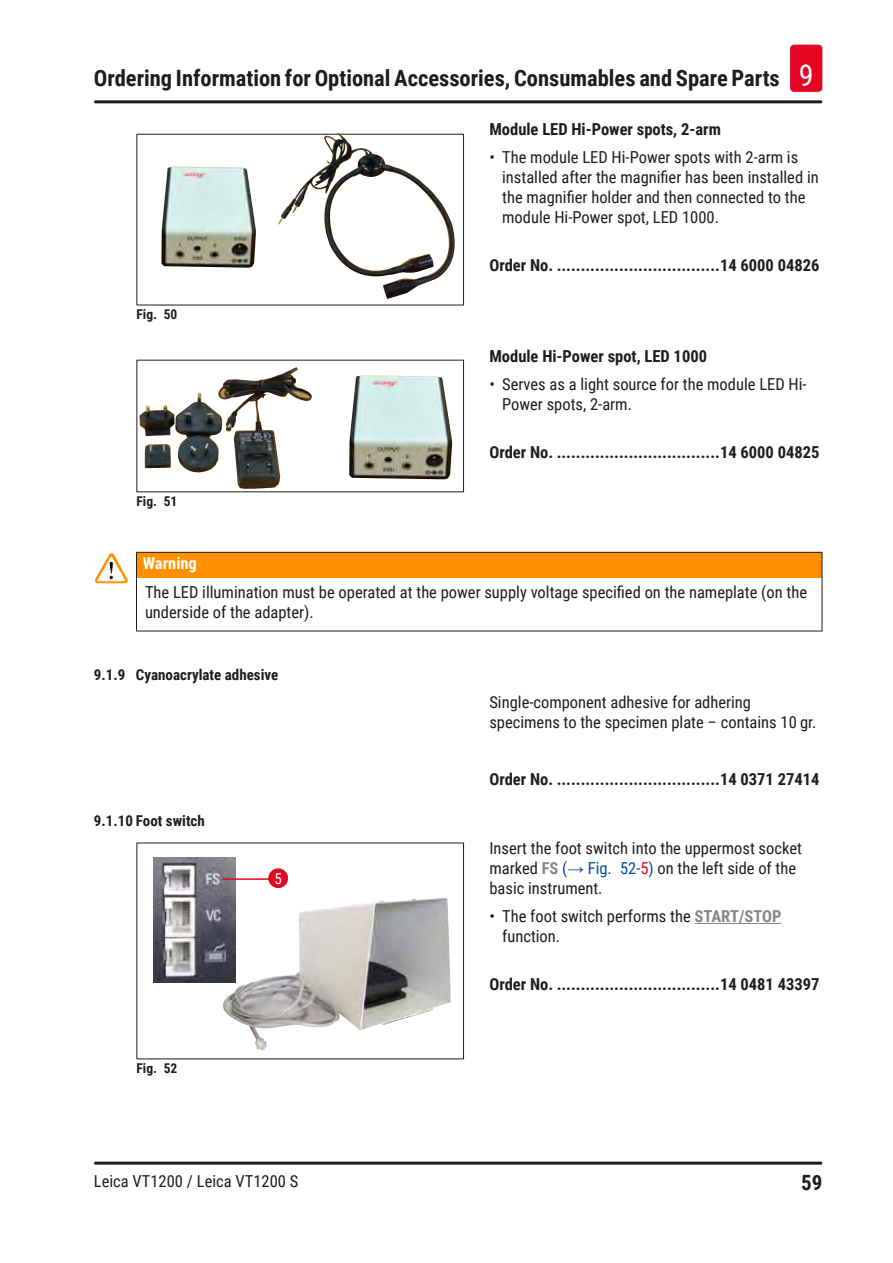
<style>
.page{position:relative;width:893px;height:1263px;background:#fff}
.page>*{position:absolute;margin:0;border:0;box-sizing:border-box;transform-origin:0 0}
.t1{font:700 22.5px "Roboto Condensed";color:#1d1d1b}
.t2{font:700 21px "Roboto Condensed";color:#1d1d1b}
.Source_of_danger{font:16.5px/19.8px "Roboto Condensed";color:#1d1d1b}
.Table_heading{font:700 16.5px "Roboto Condensed";color:#1d1d1b}
.Table_text{font:16.5px/19.8px "Roboto Condensed";color:#1d1d1b}
.Signalword__no_use_a{font:700 16.5px "Roboto Condensed";color:#fff}
.t3{font:700 15px "Roboto Condensed";color:#1d1d1b}
.t4{font:15px "Roboto Condensed";color:#fff}
.t5{font:700 13.5px "Roboto Condensed";color:#1d1d1b}
.s1{font-weight:400;font-size:30px;color:#fff}
.s2{font-weight:700;color:#878787}
.s3{color:#005099}
.s4{font-family:"Arial";color:#005099}
.s5{color:#e40522}
</style>
<div class="page">
<hr style="left:95px;top:100px;width:726px;height:3px;background:#1d1d1b">
<hr style="left:95px;top:1161px;width:726px;height:3px;background:#1d1d1b">
<div style="left:790px;top:45px;width:32px;height:47px;background:#e40522;border-radius:4px"></div>
<img style="left:161px;top:167px;width:95px;height:101px">
<img style="left:278px;top:133px;width:179px;height:166px">
<img style="left:139px;top:367px;width:173px;height:122px">
<img style="left:349px;top:375px;width:103px;height:104px">
<div style="left:136px;top:552px;width:686px;height:26px;background:#ff9000"></div>
<svg style="left:136px;top:553px;width:1px;height:25px"></svg>
<hr style="left:136px;top:578px;width:1px;height:53px;background:#1d1d1b">
<hr style="left:822px;top:578px;width:1px;height:53px;background:#1d1d1b">
<hr style="left:136px;top:631px;width:686px;height:1px;background:#1d1d1b">
<hr style="left:136px;top:552px;width:686px;height:1px;background:#1d1d1b">
<svg style="left:822px;top:553px;width:1px;height:25px"></svg>
<img style="left:97px;top:553px;width:14px;height:23px">
<img style="left:153px;top:858px;width:83px;height:124px">
<img style="left:221px;top:897px;width:230px;height:153px">
<hr style="left:223px;top:878px;width:47px;height:2px;background:#e40522">
<div style="left:268px;top:868px;width:20px;height:20px;background:#e40522;border-radius:50%"></div>
<hr style="left:695px;top:923px;width:86px;height:1px;background:#878787">
<h1 class="t1" style="left:94px;top:63px;width:721px">Ordering Information for Optional Accessories, Consumables and Spare Parts <span class="s1">9</span></h1>
<p class="t5" style="left:137px;top:305px;width:42px">Fig. 50</p>
<p class="t5" style="left:137px;top:492px;width:42px">Fig. 51</p>
<p class="Table_heading" style="left:489px;top:118px;width:233px">Module LED Hi-Power spots, 2-arm</p>
<p class="Source_of_danger" style="left:502px;top:147px;width:318px;text-indent:-13px">• The module LED Hi-Power spots with 2-arm is installed after the magnifier has been installed in the magnifier holder and then connected to the module Hi-Power spot, LED 1000.</p>
<p class="Table_heading" style="left:489px;top:253px;width:332px">Order No. ..................................14 6000 04826</p>
<p class="Table_heading" style="left:489px;top:344px;width:219px">Module Hi-Power spot, LED 1000</p>
<p class="Source_of_danger" style="left:502px;top:373px;width:306px;text-indent:-13px">• Serves as a light source for the module LED Hi-<br>Power spots, 2-arm.</p>
<p class="Table_heading" style="left:489px;top:440px;width:332px">Order No. ..................................14 6000 04825</p>
<p class="Signalword__no_use_a" style="left:143px;top:551px;width:56px">Warning</p>
<p class="Source_of_danger" style="left:145px;top:582px;width:663px">The LED illumination must be operated at the power supply voltage specified on the nameplate (on the underside of the adapter).</p>
<p class="t3" style="left:94px;top:664px;width:186px">9.1.9 Cyanoacrylate adhesive</p>
<p class="t3" style="left:94px;top:810px;width:112px">9.1.10 Foot switch</p>
<p class="t4" style="left:274px;top:868px;width:9px">5</p>
<p class="t5" style="left:137px;top:1059px;width:42px">Fig. 52</p>
<p class="Table_text" style="left:489px;top:692px;width:329px">Single-component adhesive for adhering specimens to the specimen plate – contains 10 gr.</p>
<p class="Table_heading" style="left:489px;top:767px;width:332px">Order No. ..................................14 0371 27414</p>
<p class="Table_text" style="left:489px;top:838px;width:314px">Insert the foot switch into the uppermost socket marked <span class="s2">FS</span> <span class="s3">(</span><span class="s4">→</span> <span class="s3">Fig. 52‑</span><span class="s5">5</span><span class="s3">)</span> on the left side of the basic instrument.</p>
<p class="Source_of_danger" style="left:502px;top:906px;width:281px;text-indent:-13px">• The foot switch performs the <span class="s2">START/STOP </span>function.</p>
<p class="Table_heading" style="left:489px;top:973px;width:332px">Order No. ..................................14 0481 43397</p>
<p class="Source_of_danger" style="left:94px;top:1170px;width:206px">Leica VT1200 / Leica VT1200 S</p>
<p class="t2" style="left:801px;top:1168px;width:23px">59</p>
</div>
